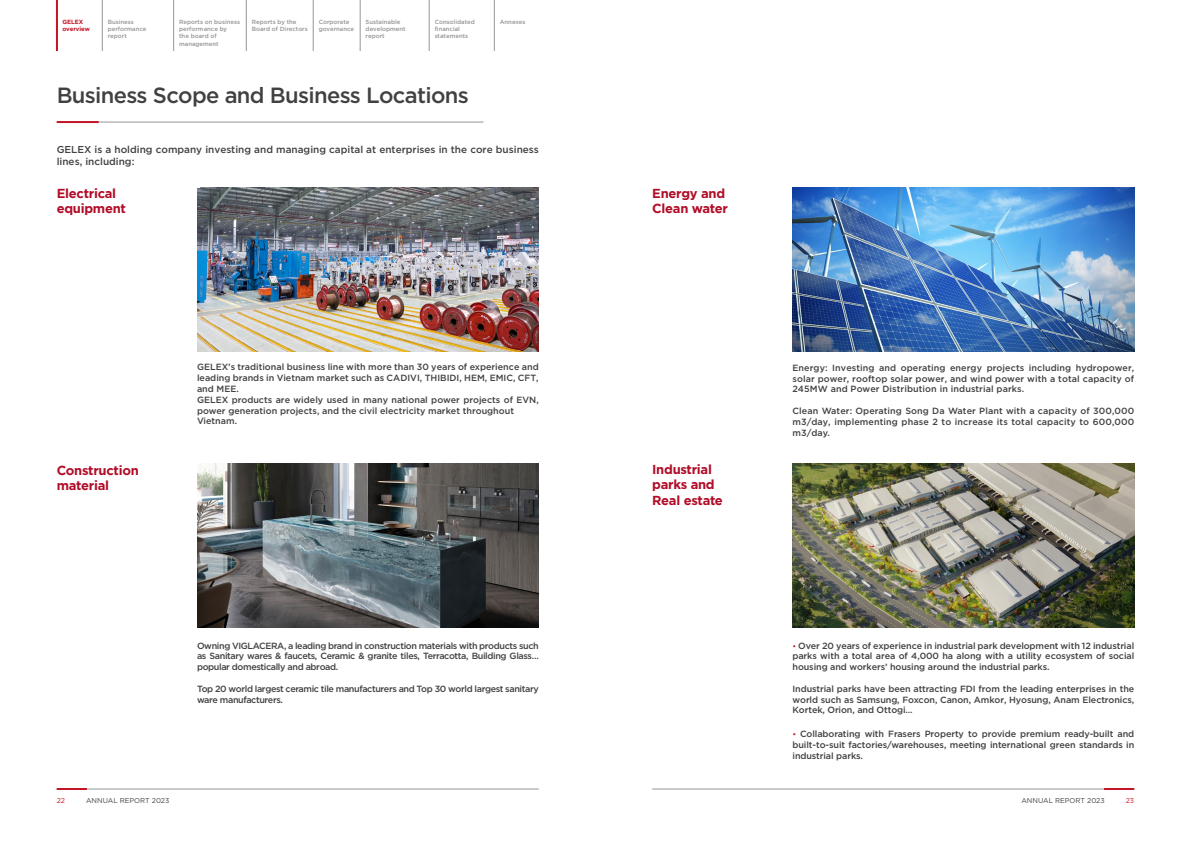
<style>
.page{position:relative;width:1191px;height:842px;background:#fff}
.page>*{position:absolute;margin:0;border:0;box-sizing:border-box;transform-origin:0 0}
.t1{font:22px "SVN Gotham";letter-spacing:-.03em;color:#414042}
.t2{font:700 13px/15.6px "SVN Gotham";letter-spacing:-.02em;color:#b10d28}
.t3{font:10px/12px "SVN Gotham";color:#414042}
.t4{font:9px/10.8px "SVN Gotham";color:#414042;text-align:justify}
.t5{font:9px/10.8px "SVN Gotham";letter-spacing:-.04em;color:#414042}
.t6{font:7px "SVN Gotham";color:#414042}
.t7{font:7px "SVN Gotham";color:#c41425}
.t8{font:6px/7.2px "SVN Gotham";color:#939598}
.t9{font:700 6px/7.2px "SVN Gotham";color:#c41425}
.s1{font-size:8px;color:#c41425}
</style>
<div class="page">
<hr style="left:57px;top:789px;width:482px;height:1px;background:#939598">
<hr style="left:57px;top:788px;width:30px;height:2px;background:#c41425">
<hr style="left:57px;top:122px;width:426px;height:1px;background:#939598">
<hr style="left:57px;top:121px;width:42px;height:2px;background:#c41425">
<img style="left:197px;top:187px;width:342px;height:165px">
<img style="left:197px;top:463px;width:342px;height:165px">
<hr style="left:652px;top:789px;width:482px;height:1px;background:#939598">
<hr style="left:1104px;top:788px;width:30px;height:2px;background:#c41425">
<img style="left:792px;top:187px;width:342px;height:165px">
<img style="left:792px;top:463px;width:342px;height:165px">
<hr style="left:56px;top:0;width:2px;height:51px;background:#c41425">
<hr style="left:102px;top:0;width:1px;height:51px;background:#939598">
<hr style="left:173px;top:0;width:1px;height:51px;background:#939598">
<hr style="left:246px;top:0;width:1px;height:51px;background:#939598">
<hr style="left:313px;top:0;width:1px;height:51px;background:#939598">
<hr style="left:360px;top:0;width:1px;height:51px;background:#939598">
<hr style="left:429px;top:0;width:1px;height:51px;background:#939598">
<hr style="left:494px;top:0;width:1px;height:51px;background:#939598">
<p class="t9" style="left:62px;top:18px;width:29px">GELEX overview</p>
<p class="t8" style="left:108px;top:18px;width:40px">Business performance report</p>
<p class="t8" style="left:179px;top:18px;width:62px">Reports on business performance by<br>the board of management</p>
<p class="t8" style="left:252px;top:18px;width:57px">Reports by the<br>Board of Directors</p>
<p class="t8" style="left:319px;top:18px;width:37px">Corporate governance</p>
<p class="t8" style="left:366px;top:18px;width:41px">Sustainable development report</p>
<p class="t8" style="left:435px;top:18px;width:42px">Consolidated financial statements</p>
<p class="t8" style="left:500px;top:18px;width:27px">Annexes</p>
<h1 class="t1" style="left:57px;top:78px;width:413px">Business Scope and Business Locations</h1>
<p class="t3" style="left:57px;top:143px;width:483px">GELEX is a holding company investing and managing capital at enterprises in the core business lines, including:</p>
<h2 class="t2" style="left:57px;top:185px;width:71px">Electrical equipment</h2>
<h2 class="t2" style="left:57px;top:461px;width:84px">Construction material</h2>
<p class="t4" style="left:197px;top:361px;width:343px;text-align:left">GELEX’s traditional business line with more than 30 years of experience and leading brands in Vietnam market such as CADIVI, THIBIDI, HEM, EMIC, CFT, and MEE.<br>GELEX products are widely used in many national power projects of EVN, power generation projects, and the civil electricity market throughout Vietnam.</p>
<p class="t4" style="left:197px;top:639px;width:343px">Owning VIGLACERA, a leading brand in construction materials with products such as Sanitary wares &amp; faucets, Ceramic &amp; granite tiles, Terracotta, Building Glass… popular domestically and abroad.</p>
<p class="t5" style="left:197px;top:682px;width:343px">Top 20 world largest ceramic tile manufacturers and Top 30 world largest sanitary ware manufacturers.</p>
<p class="t7" style="left:57px;top:796px;width:10px">22</p>
<p class="t6" style="left:86px;top:796px;width:85px">ANNUAL REPORT 2023</p>
<h2 class="t2" style="left:652px;top:185px;width:77px">Energy and<br>Clean water</h2>
<h2 class="t2" style="left:652px;top:461px;width:72px">Industrial parks and<br>Real estate</h2>
<p class="t4" style="left:792px;top:362px;width:343px">Energy: Investing and operating energy projects including hydropower, solar power, rooftop solar power, and wind power with a total capacity of 245MW and Power Distribution in industrial parks.</p>
<p class="t4" style="left:792px;top:405px;width:343px">Clean Water: Operating Song Da Water Plant with a capacity of 300,000 m3/day, implementing phase 2 to increase its total capacity to 600,000 m3/day.</p>
<p class="t4" style="left:792px;top:639px;width:343px"><span class="s1">•</span> Over 20 years of experience in industrial park development with 12 industrial parks with a total area of 4,000 ha along with a utility ecosystem of social housing and workers’ housing around the industrial parks.</p>
<p class="t4" style="left:792px;top:682px;width:343px">Industrial parks have been attracting FDI from the leading enterprises in the world such as Samsung, Foxcon, Canon, Amkor, Hyosung, Anam Electronics, Kortek, Orion, and Ottogi…</p>
<p class="t4" style="left:792px;top:728px;width:343px"><span class="s1">•</span> Collaborating with Frasers Property to provide premium ready-built and built-to-suit factories/warehouses, meeting international green standards in industrial parks.</p>
<p class="t6" style="left:1021px;top:796px;width:85px">ANNUAL REPORT 2023</p>
<p class="t7" style="left:1125px;top:796px;width:10px">23</p>
</div>
